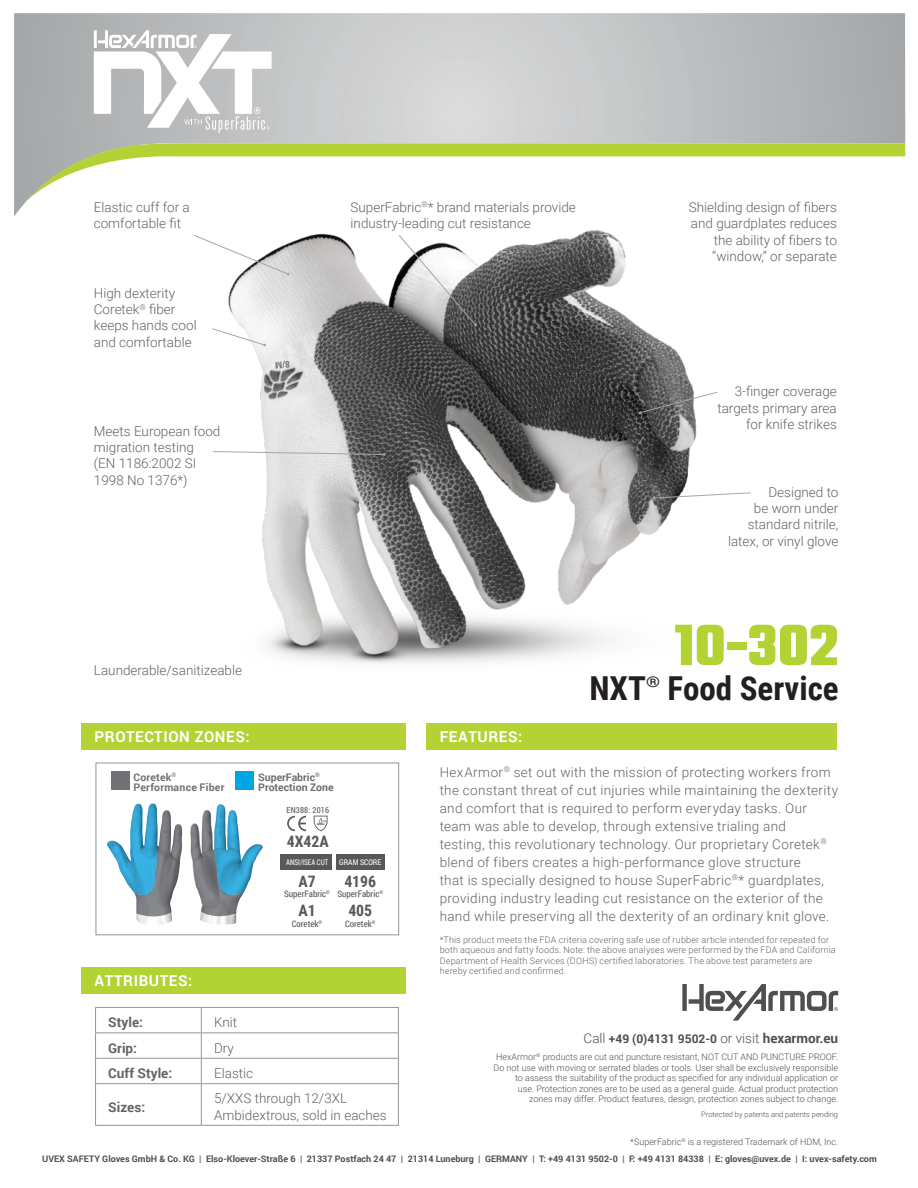
<style>
.page{position:relative;width:918px;height:1188px;background:#fff}
.page>*{position:absolute;margin:0;border:0;box-sizing:border-box;transform-origin:0 0}
.Model{font:700 63px "Teko";color:#b3d234}
.Serie{font:700 33px "Roboto Condensed";color:#231f20}
.t1{font:700 15.75px "Roboto Condensed";color:#57585a}
.t2{font:700 15px "Roboto";letter-spacing:.04em;color:#fff}
.Copy_rechts{font:300 13.5px/18px "Roboto";letter-spacing:.02em;color:#636366}
.Copy_links{font:300 13.5px/16.2px "Roboto";color:#636366}
.Copy_rechts-2{font:300 13.5px/16.2px "Roboto";color:#636366;text-align:right}
.Copy_links-2{font:700 13.5px "Roboto";color:#636366}
.t3{font:700 12px "Roboto";color:#4d4f51}
.Zone_1{font:700 10.5px "Roboto";color:#6c6d70}
.Paragraph_Style_1{font:700 10.5px/10.5px "Roboto";letter-spacing:.02em;color:#717074}
.t4{font:300 9px/10.5px "Roboto";color:#4d4f51;text-align:right}
.Feature_Text{font:300 9px/10.5px "Roboto";letter-spacing:.02em;color:#636366}
.t5{font:700 9px/16.5px "Roboto";color:#4d4f51}
.t6{font:9px "Roboto Condensed";color:#57585a}
.Prod_Norm_EN{font:8.25px "Roboto Condensed";letter-spacing:.02em;color:#57585a}
.Zone_2{font:7.8px "Roboto Condensed";color:#fff;scale:.9 1}
.Zone_2-2{font:7.8px "Roboto Condensed";color:#fff}
.t7{font:300 7.5px "Roboto";color:#4d4f51}
.t8{font:700 6.75px/8.1px "Arial";color:#808285}
.s1{font-weight:300;font-size:13.5px}
.s2{font-size:13.5px}
.s3{font-weight:300}
</style>
<div class="page">
<svg style="left:14px;top:13px;width:891px;height:203px;background:#c2c3c5"></svg>
<svg style="left:27px;top:143px;width:878px;height:58px"></svg>
<div style="left:81px;top:723px;width:324px;height:27px;background:#b3d234"></div>
<div style="left:426px;top:723px;width:411px;height:27px;background:#b3d234"></div>
<div style="left:81px;top:967px;width:324px;height:27px;background:#b3d234"></div>
<svg style="left:682px;top:984px;width:156px;height:37px"></svg>
<svg style="left:94px;top:30px;width:178px;height:103px"></svg>
<img style="left:106px;top:803px;width:77px;height:121px">
<img style="left:190px;top:804px;width:47px;height:121px">
<svg style="left:107px;top:804px;width:75px;height:112px"></svg>
<svg style="left:191px;top:805px;width:72px;height:111px"></svg>
<div style="left:96px;top:763px;width:303px;height:172px;border:1px solid #939598"></div>
<img style="left:174px;top:203px;width:660px;height:461px">
<hr style="left:95px;top:1007px;width:106px;height:1px;background:#939598">
<hr style="left:201px;top:1007px;width:198px;height:1px;background:#939598">
<hr style="left:95px;top:1032px;width:106px;height:1px;background:#939598">
<hr style="left:201px;top:1032px;width:198px;height:1px;background:#939598">
<hr style="left:95px;top:1058px;width:106px;height:1px;background:#939598">
<svg style="left:95px;top:1008px;width:1px;height:75px"></svg>
<hr style="left:201px;top:1058px;width:198px;height:1px;background:#939598">
<svg style="left:201px;top:1008px;width:1px;height:75px"></svg>
<svg style="left:398px;top:1008px;width:1px;height:75px"></svg>
<hr style="left:95px;top:1083px;width:106px;height:1px;background:#939598">
<hr style="left:95px;top:1084px;width:1px;height:41px;background:#939598">
<hr style="left:201px;top:1083px;width:198px;height:1px;background:#939598">
<hr style="left:201px;top:1084px;width:1px;height:41px;background:#939598">
<hr style="left:398px;top:1084px;width:1px;height:41px;background:#939598">
<hr style="left:95px;top:1125px;width:106px;height:1px;background:#939598">
<hr style="left:201px;top:1125px;width:198px;height:1px;background:#939598">
<svg style="left:212px;top:451px;width:174px;height:5px"></svg>
<svg style="left:194px;top:235px;width:96px;height:40px"></svg>
<svg style="left:639px;top:391px;width:79px;height:23px"></svg>
<svg style="left:398px;top:234px;width:79px;height:92px"></svg>
<div style="left:235px;top:772px;width:19px;height:18px;background:#00a5e3"></div>
<div style="left:112px;top:772px;width:18px;height:18px;background:#717074"></div>
<svg style="left:212px;top:328px;width:54px;height:18px"></svg>
<svg style="left:652px;top:492px;width:99px;height:7px"></svg>
<svg style="left:287px;top:816px;width:19px;height:15px"></svg>
<svg style="left:314px;top:816px;width:14px;height:15px"></svg>
<div style="left:281px;top:854px;width:51px;height:16px;background:#57585a"></div>
<div style="left:336px;top:854px;width:49px;height:16px;background:#57585a"></div>
<p class="Copy_links" style="left:94px;top:199px;width:98px">Elastic cuff for a comfortable fit</p>
<p class="Copy_links" style="left:94px;top:285px;width:104px">High dexterity<br>Coretek<sup>®</sup> fiber keeps hands cool and comfortable</p>
<p class="Copy_links" style="left:94px;top:423px;width:128px">Meets European food migration testing<br>(EN 1186:2002 SI<br>1998 No 1376*)</p>
<p class="Copy_links" style="left:94px;top:662px;width:150px">Launderable/sanitizeable</p>
<p class="Copy_links" style="left:351px;top:198px;width:227px">SuperFabric<sup>®</sup>* brand materials provide industry-leading cut resistance</p>
<p class="Copy_rechts-2" style="left:689px;top:199px;width:150px">Shielding design of fibers and guardplates reduces the ability of fibers to “window,” or separate</p>
<p class="Copy_rechts-2" style="left:717px;top:383px;width:121px">3-finger coverage targets primary area for knife strikes</p>
<p class="Copy_rechts-2" style="left:728px;top:484px;width:112px">Designed to<br>be worn under standard nitrile, latex, or vinyl glove</p>
<p class="Model" style="left:674px;top:605px;width:166px">10-302</p>
<p class="Serie" style="left:589px;top:665px;width:251px">NXT<sup>®</sup> Food Service</p>
<p class="t2" style="left:94px;top:727px;width:157px">PROTECTION ZONES:</p>
<p class="t2" style="left:440px;top:726px;width:84px">FEATURES:</p>
<p class="Paragraph_Style_1" style="left:134px;top:772px;width:92px">Coretek<sup>®<br></sup>Performance Fiber</p>
<p class="t8" style="left:127px;top:773px;width:62px">Coretek<sup>®<br></sup>Performance Fiber</p>
<p class="t2" style="left:94px;top:970px;width:100px">ATTRIBUTES:</p>
<p class="Zone_1" style="left:258px;top:770px;width:63px">SuperFabric<sup>®</sup></p>
<p class="Zone_1" style="left:258px;top:780px;width:77px">Protection Zone</p>
<p class="Prod_Norm_EN" style="left:286px;top:804px;width:44px">EN388: 2016</p>
<p class="t1" style="left:287px;top:830px;width:44px">4X42A</p>
<p class="Zone_2" style="left:286px;top:856px;width:48px">ANSI/ISEA CUT</p>
<p class="Zone_2-2" style="left:339px;top:856px;width:44px">GRAM SCORE</p>
<p class="t1" style="left:344px;top:870px;width:33px">4196</p>
<p class="t6" style="left:337px;top:888px;width:47px">SuperFabric<sup>®</sup></p>
<p class="t1" style="left:348px;top:900px;width:25px">405</p>
<p class="t6" style="left:345px;top:918px;width:32px">Coretek<sup>®</sup></p>
<p class="t1" style="left:298px;top:870px;width:19px">A7</p>
<p class="t6" style="left:284px;top:888px;width:47px">SuperFabric<sup>®</sup></p>
<p class="t1" style="left:298px;top:900px;width:19px">A1</p>
<p class="t6" style="left:292px;top:918px;width:32px">Coretek<sup>®</sup></p>
<p class="Copy_links-2" style="left:108px;top:1013px;width:36px">Style:</p>
<p class="Copy_links" style="left:214px;top:1014px;width:25px">Knit</p>
<p class="Copy_links-2" style="left:108px;top:1038px;width:30px">Grip:</p>
<p class="Copy_links" style="left:214px;top:1039px;width:21px">Dry</p>
<p class="Copy_links-2" style="left:108px;top:1064px;width:65px">Cuff Style:</p>
<p class="Copy_links" style="left:214px;top:1065px;width:41px">Elastic</p>
<p class="Copy_links-2" style="left:108px;top:1097px;width:38px">Sizes:</p>
<p class="Copy_links" style="left:214px;top:1090px;width:135px">5/XXS through 12/3XL</p>
<p class="Copy_links" style="left:214px;top:1106px;width:174px">Ambidextrous, sold in eaches</p>
<p class="Copy_rechts" style="left:440px;top:762px;width:400px">HexArmor<sup>®</sup> set out with the mission of protecting workers from the constant threat of cut injuries while maintaining the dexterity and comfort that is required to perform everyday tasks. Our team was able to develop, through extensive trialing and<br>testing, this revolutionary technology. Our proprietary Coretek<sup>® </sup>blend of fibers creates a high-performance glove structure<br>that is specially designed to house SuperFabric<sup>®</sup>* guardplates, providing industry leading cut resistance on the exterior of the hand while preserving all the dexterity of an ordinary knit glove.</p>
<p class="Feature_Text" style="left:440px;top:934px;width:398px">*This product meets the FDA criteria covering safe use of rubber article intended for repeated for both aqueous and fatty foods. Note: the above analyses were performed by the FDA and California Department of Health Services (DOHS) certified laboratories. The above test parameters are hereby certified and confirmed.</p>
<p class="t3" style="left:584px;top:1030px;width:256px"><span class="s1">Call</span> +49 (0)4131 9502-0 <span class="s1">or visit</span> <span class="s2">hexarmor.eu</span></p>
<p class="t4" style="left:494px;top:1052px;width:346px">HexArmor<sup>®</sup> products are cut and puncture resistant, NOT CUT AND PUNCTURE PROOF.<br>Do not use with moving or serrated blades or tools. User shall be exclusively responsible to assess the suitability of the product as specified for any individual application or<br>use. Protection zones are to be used as a general guide. Actual product protection zones may differ. Product features, design, protection zones subject to change.</p>
<p class="t7" style="left:701px;top:1109px;width:138px">Protected by patents and patents pending</p>
<p class="t5" style="left:42px;top:1133px;width:836px;text-indent:588px"><span class="s3">*SuperFabric</span><sup>®</sup> <span class="s3">is a registered Trademark of HDM, Inc.<br></span>UVEX SAFETY Gloves GmbH &amp; Co. KG | Elso-Kloever-Straße 6 | 21337 Postfach 24 47 | 21314 Luneburg | GERMANY | T: +49 4131 9502-0 | F: +49 4131 84338 | E: gloves@uvex.de | I: uvex-safety.com</p>
</div>
